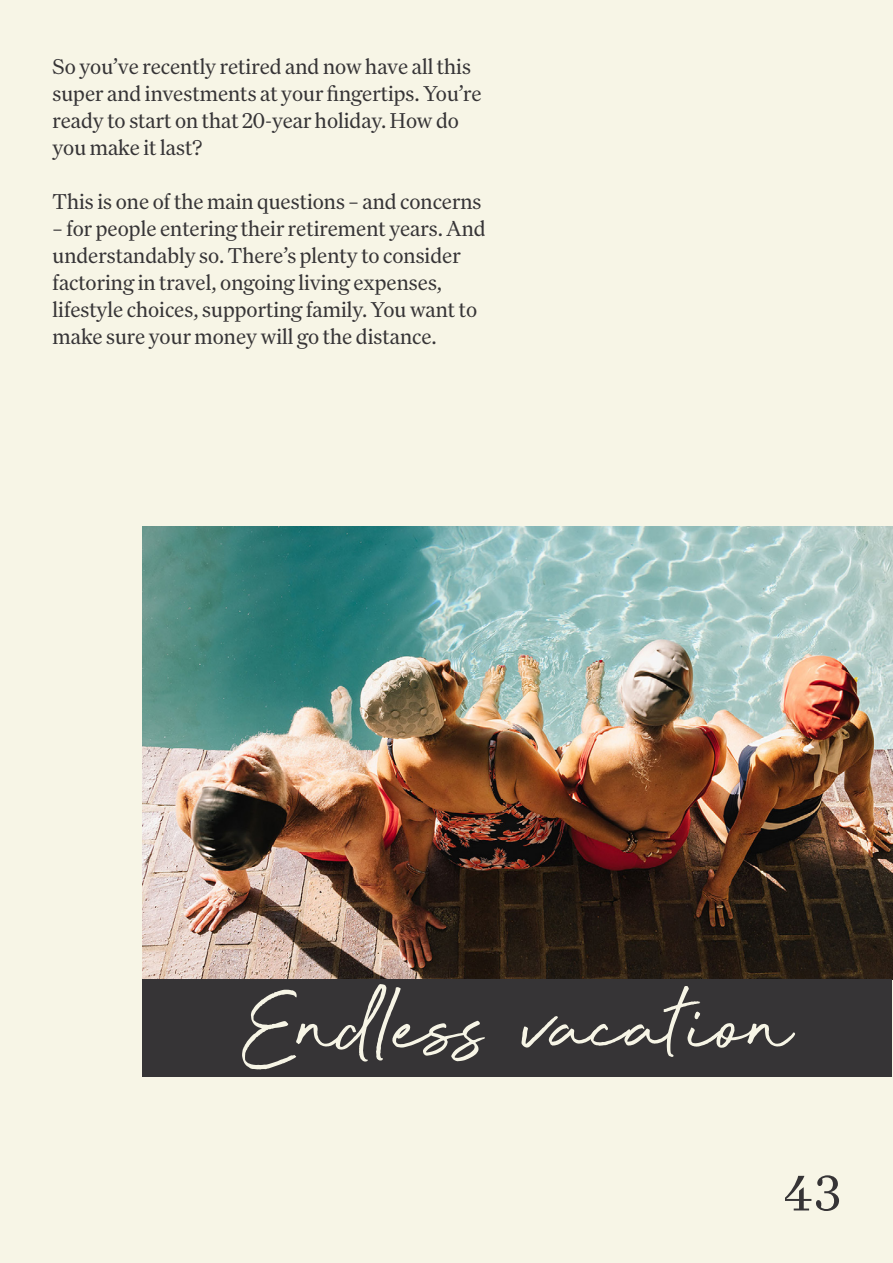
<style>
.page{position:relative;width:893px;height:1263px;background:#f7f5e6}
.page>*{position:absolute;margin:0;border:0;box-sizing:border-box;transform-origin:0 0}
.t1{font:120px "Beyond Infinity";color:#f7f5e6}
.t2{font:52.5px "Family";color:#363436}
.t3{font:22.5px/27px "Family";color:#363436}
.s1{font-size:114px}
</style>
<div class="page">
<img style="left:142px;top:526px;width:750px;height:453px">
<div style="left:142px;top:979px;width:750px;height:98px;background:#363436"></div>
<p class="t3" style="left:52px;top:53px;width:431px">So you’ve recently retired and now have all this super and investments at your fingertips. You’re ready to start on that 20-year holiday. How do you make it last?</p>
<p class="t3" style="left:52px;top:188px;width:430px">This is one of the main questions – and concerns</p>
<p class="t3" style="left:52px;top:215px;width:435px">– for people entering their retirement years. And understandably so. There’s plenty to consider factoring in travel, ongoing living expenses, lifestyle choices, supporting family. You want to make sure your money will go the distance.</p>
<h1 class="t1" style="left:244px;top:953px;width:548px"><span class="s1">E</span>ndless vacation</h1>
<h2 class="t2" style="left:784px;top:1163px;width:58px">43</h2>
</div>
